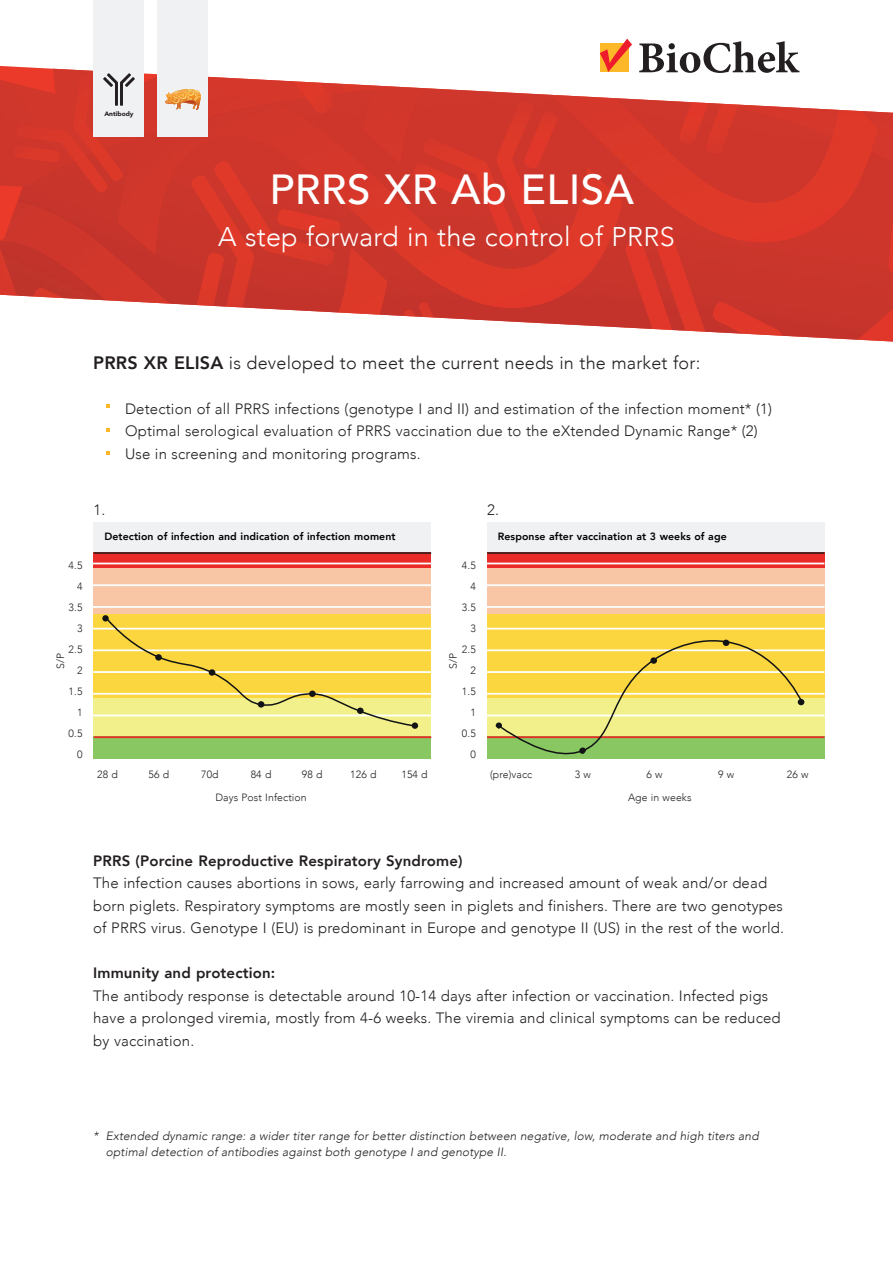
<style>
.page{position:relative;width:893px;height:1263px;background:#fff}
.page>*{position:absolute;margin:0;border:0;box-sizing:border-box;transform-origin:0 0}
.t1{font:500 42px "Avenir";letter-spacing:.01em;color:#fff}
.t2{font:300 27px "Avenir";letter-spacing:.01em;color:#fff}
.t3{font:300 18px "Avenir";letter-spacing:.01em;color:#231f20}
.t4{font:300 15px/22.5px "Avenir";letter-spacing:.01em;color:#231f20}
.t5{font:800 15px "Avenir";letter-spacing:.01em;color:#231f20}
.t6{font:italic 300 12px/16.5px "Avenir";letter-spacing:.01em;color:#231f20}
.t7{font:300 10.5px/21px "Avenir";letter-spacing:.01em;color:#231f20;text-align:right}
.t8{font:800 10.5px "Avenir";letter-spacing:.01em;color:#000001}
.t9{font:900 6.45px "Avenir";color:#231f20}
.s1{font-weight:800}
</style>
<div class="page">
<div style="left:94px;top:614px;width:337px;height:85px;background:#fcd63e"></div>
<div style="left:487px;top:614px;width:338px;height:85px;background:#fcd63e"></div>
<div style="left:94px;top:522px;width:337px;height:38px;background:#f0f1f2"></div>
<div style="left:487px;top:522px;width:338px;height:38px;background:#f0f1f2"></div>
<svg style="left:0;top:66px;width:800px;height:262px"></svg>
<svg style="left:399px;top:78px;width:401px;height:3px"></svg>
<svg style="left:56px;top:81px;width:744px;height:166px"></svg>
<img style="left:423px;top:89px;width:79px;height:14px">
<div style="left:787px;top:161px;width:106px;height:181px;background:#ca362b"></div>
<img style="left:625px;top:243px;width:29px;height:86px">
<div style="left:705px;top:243px;width:97px;height:93px;background:#c9352b"></div>
<img style="left:0;top:192px;width:56px;height:56px">
<img style="left:250px;top:308px;width:234px;height:12px">
<img style="left:552px;top:95px;width:319px;height:148px">
<img style="left:399px;top:87px;width:24px;height:16px">
<img style="left:118px;top:103px;width:504px;height:205px">
<img style="left:1px;top:202px;width:386px;height:113px">
<img style="left:0;top:248px;width:17px;height:48px">
<img style="left:33px;top:288px;width:30px;height:10px">
<svg style="left:706px;top:144px;width:2px;height:7px"></svg>
<img style="left:679px;top:102px;width:29px;height:42px">
<img style="left:497px;top:102px;width:24px;height:59px">
<img style="left:524px;top:112px;width:33px;height:56px">
<img style="left:424px;top:139px;width:7px;height:14px">
<img style="left:413px;top:164px;width:52px;height:33px">
<img style="left:197px;top:253px;width:27px;height:53px">
<img style="left:214px;top:192px;width:120px;height:73px">
<img style="left:278px;top:209px;width:6px;height:14px">
<img style="left:858px;top:309px;width:35px;height:32px">
<img style="left:889px;top:219px;width:4px;height:53px">
<svg style="left:627px;top:241px;width:10px;height:4px"></svg>
<img style="left:654px;top:230px;width:51px;height:102px">
<img style="left:713px;top:302px;width:69px;height:34px">
<svg style="left:404px;top:302px;width:20px;height:14px"></svg>
<img style="left:74px;top:192px;width:33px;height:1px">
<img style="left:738px;top:105px;width:101px;height:31px">
<img style="left:860px;top:111px;width:33px;height:50px">
<img style="left:833px;top:110px;width:44px;height:41px">
<svg style="left:731px;top:104px;width:7px;height:2px"></svg>
<div style="left:94px;top:0;width:50px;height:136px;background:#f0f1f2"></div>
<div style="left:158px;top:0;width:50px;height:136px;background:#f0f1f2"></div>
<svg style="left:639px;top:41px;width:160px;height:32px"></svg>
<svg style="left:600px;top:39px;width:32px;height:33px"></svg>
<div style="left:94px;top:568px;width:337px;height:46px;background:#f8c5a5"></div>
<div style="left:487px;top:568px;width:338px;height:46px;background:#f8c5a5"></div>
<svg style="left:94px;top:554px;width:337px;height:14px;background:#eb3834"></svg>
<svg style="left:487px;top:552px;width:338px;height:16px;background:#eb3834"></svg>
<div style="left:94px;top:699px;width:337px;height:39px;background:#f2f08b"></div>
<div style="left:487px;top:699px;width:338px;height:39px;background:#f2f08b"></div>
<div style="left:94px;top:736px;width:337px;height:23px;background:#88c762"></div>
<div style="left:487px;top:736px;width:337px;height:23px;background:#88c762"></div>
<hr style="left:91px;top:563px;width:340px;height:1px;background:#fff">
<hr style="left:91px;top:584px;width:340px;height:2px;background:#fff">
<hr style="left:91px;top:606px;width:340px;height:2px;background:#fff">
<hr style="left:91px;top:628px;width:340px;height:1px;background:#fff">
<hr style="left:91px;top:649px;width:340px;height:2px;background:#fff">
<hr style="left:91px;top:671px;width:340px;height:2px;background:#fff">
<hr style="left:91px;top:693px;width:340px;height:2px;background:#fff">
<hr style="left:91px;top:714px;width:340px;height:2px;background:#fff">
<hr style="left:94px;top:736px;width:337px;height:2px;background:#ea2b26">
<hr style="left:484px;top:563px;width:340px;height:1px;background:#fff">
<hr style="left:484px;top:584px;width:340px;height:2px;background:#fff">
<hr style="left:484px;top:606px;width:340px;height:2px;background:#fff">
<hr style="left:484px;top:628px;width:340px;height:1px;background:#fff">
<hr style="left:484px;top:649px;width:340px;height:2px;background:#fff">
<hr style="left:484px;top:671px;width:340px;height:2px;background:#fff">
<hr style="left:484px;top:693px;width:340px;height:2px;background:#fff">
<hr style="left:484px;top:714px;width:340px;height:2px;background:#fff">
<hr style="left:487px;top:736px;width:337px;height:2px;background:#ea2b26">
<div style="left:412px;top:722px;width:6px;height:7px;background:#111314;border-radius:50%"></div>
<div style="left:496px;top:722px;width:6px;height:7px;background:#111314;border-radius:50%"></div>
<svg style="left:0;top:72px;width:399px;height:120px"></svg>
<svg style="left:497px;top:639px;width:307px;height:116px"></svg>
<svg style="left:104px;top:616px;width:312px;height:112px"></svg>
<hr style="left:487px;top:552px;width:337px;height:2px;background:#231f20">
<hr style="left:94px;top:552px;width:337px;height:2px;background:#231f20">
<p class="t9" style="left:104px;top:108px;width:31px">Antibody</p>
<h1 class="t1" style="left:270px;top:153px;width:366px">PRRS XR Ab ELISA</h1>
<h2 class="t2" style="left:218px;top:221px;width:458px">A step forward in the control of PRRS</h2>
<p class="t3" style="left:93px;top:352px;width:609px"><span class="s1">PRRS XR ELISA</span> is developed to meet the current needs in the market for:</p>
<p class="t4" style="left:125px;top:397px;width:649px">Detection of all PRRS infections (genotype I and II) and estimation of the infection moment* (1)<br>Optimal serological evaluation of PRRS vaccination due to the eXtended Dynamic Range* (2)<br>Use in screening and monitoring programs.</p>
<p class="t4" style="left:94px;top:499px;width:13px">1.</p>
<p class="t4" style="left:487px;top:499px;width:13px">2.</p>
<p class="t8" style="left:104px;top:528px;width:293px">Detection of infection and indication of infection moment</p>
<p class="t8" style="left:498px;top:528px;width:230px">Response after vaccination at 3 weeks of age</p>
<p class="t7" style="left:69px;top:555px;width:15px">4.5<br>4<br>3.5<br>3<br>2.5<br>2<br>1.5<br>1<br>0.5<br>0</p>
<p class="t7" style="left:462px;top:555px;width:15px">4.5<br>4<br>3.5<br>3<br>2.5<br>2<br>1.5<br>1<br>0.5<br>0</p>
<p class="t7" style="left:97px;top:763px;width:22px">28 d</p>
<p class="t7" style="left:148px;top:763px;width:22px">56 d</p>
<p class="t7" style="left:201px;top:763px;width:19px">70d</p>
<p class="t7" style="left:251px;top:763px;width:22px">84 d</p>
<p class="t7" style="left:302px;top:763px;width:22px">98 d</p>
<p class="t7" style="left:350px;top:763px;width:28px">126 d</p>
<p class="t7" style="left:401px;top:763px;width:28px">154 d</p>
<p class="t7" style="left:490px;top:763px;width:44px">(pre)vacc</p>
<p class="t7" style="left:575px;top:763px;width:18px">3 w</p>
<p class="t7" style="left:646px;top:763px;width:18px">6 w</p>
<p class="t7" style="left:718px;top:763px;width:18px">9 w</p>
<p class="t7" style="left:787px;top:763px;width:23px">26 w</p>
<p class="t7" style="left:628px;top:786px;width:65px">Age in weeks</p>
<p class="t7" style="left:50px;top:668px;width:17px;rotate:-90deg">S/P</p>
<p class="t7" style="left:443px;top:668px;width:17px;rotate:-90deg">S/P</p>
<p class="t7" style="left:215px;top:786px;width:93px">Days Post Infection</p>
<p class="t5" style="left:93px;top:849px;width:371px">PRRS (Porcine Reproductive Respiratory Syndrome)</p>
<p class="t4" style="left:93px;top:872px;width:692px">The infection causes abortions in sows, early farrowing and increased amount of weak and/or dead born piglets. Respiratory symptoms are mostly seen in piglets and finishers. There are two genotypes of PRRS virus. Genotype I (EU) is predominant in Europe and genotype II (US) in the rest of the world.</p>
<p class="t5" style="left:93px;top:961px;width:184px">Immunity and protection:</p>
<p class="t4" style="left:93px;top:984px;width:689px">The antibody response is detectable around 10-14 days after infection or vaccination. Infected pigs have a prolonged viremia, mostly from 4-6 weeks. The viremia and clinical symptoms can be reduced by vaccination.</p>
<p class="t6" style="left:106px;top:1127px;width:654px;text-indent:-13px">* Extended dynamic range: a wider titer range for better distinction between negative, low, moderate and high titers and optimal detection of antibodies against both genotype I and genotype II.</p>
</div>
